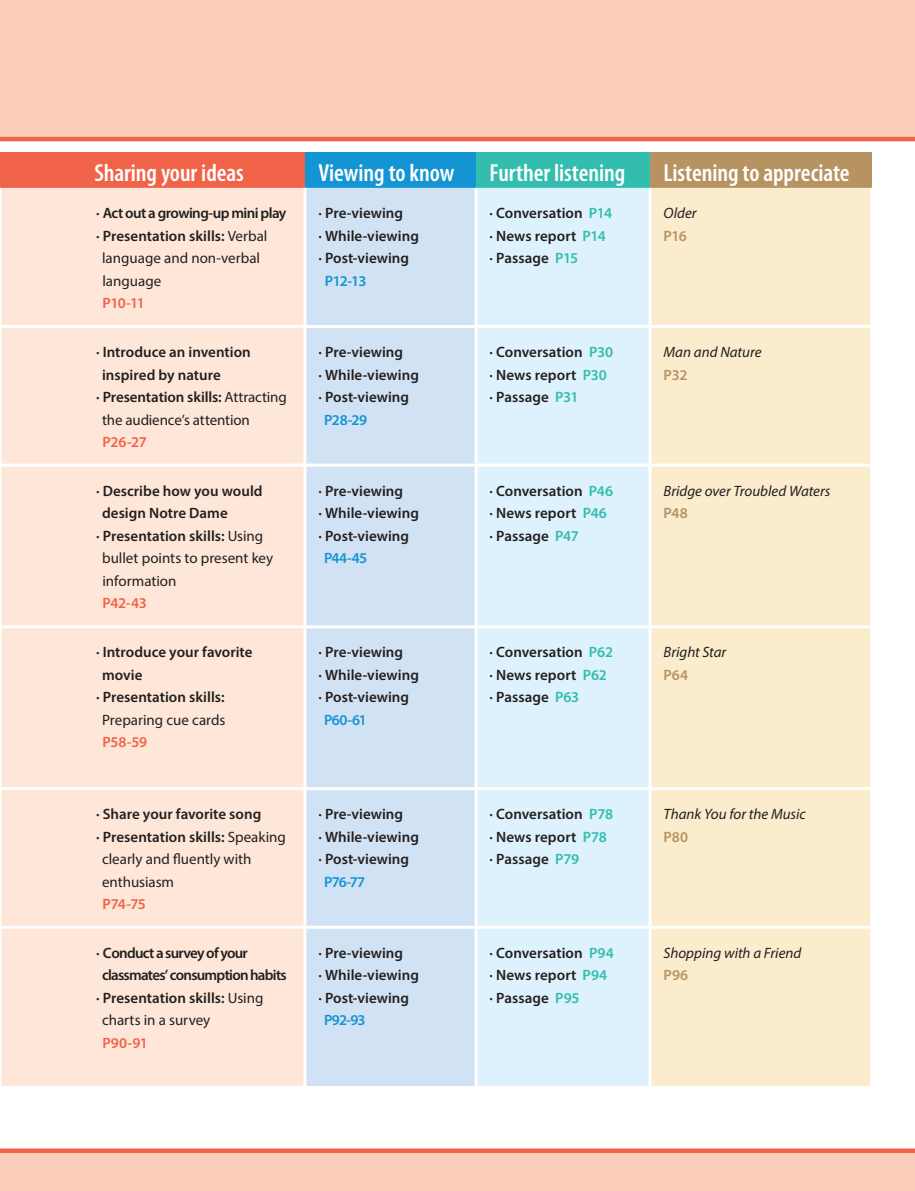
<style>
.page{position:relative;width:915px;height:1191px;background:#fff}
.page>*{position:absolute;margin:0;border:0;box-sizing:border-box;transform-origin:0 0}
.t1{font:600 condensed 24.75px "Myriad Pro";letter-spacing:-.005em;color:#fff}
.t2{font:600 15px/22.5px "Myriad Pro";color:#231f20}
.t3{font:15px "Myriad Pro";color:#231f20}
.t4{font:italic 15px "Myriad Pro";color:#231f20}
.t5{font:600 15px "Myriad Pro";letter-spacing:-.05em;color:#231f20}
.t6{font:600 15px "Myriad Pro";letter-spacing:-.02em;color:#f16348}
.t7{font:600 15px "Myriad Pro";letter-spacing:-.045em;color:#1394d3}
.t8{font:600 15px "Myriad Pro";letter-spacing:-.04em;color:#231f20}
.t9{font:600 15px "Myriad Pro";color:#b79362}
.s1{font-weight:400}
.s2{color:#32bdae}
</style>
<div class="page">
<div style="left:0;top:0;width:914px;height:1191px;background:#fbcdba"></div>
<div style="left:0;top:139px;width:914px;height:1009px;background:#fff"></div>
<hr style="left:0;top:137px;width:914px;height:4px;background:#f16348">
<div style="left:0;top:1148px;width:914px;height:5px;background:#f16348"></div>
<div style="left:0;top:153px;width:305px;height:35px;background:#f16348"></div>
<div style="left:305px;top:153px;width:171px;height:35px;background:#1394d3"></div>
<div style="left:476px;top:153px;width:173px;height:35px;background:#32bdae"></div>
<div style="left:649px;top:153px;width:222px;height:35px;background:#b79362"></div>
<div style="left:1px;top:188px;width:302px;height:898px;background:#fee7d8"></div>
<div style="left:306px;top:188px;width:168px;height:898px;background:#d1e2f4"></div>
<div style="left:477px;top:188px;width:171px;height:898px;background:#ddf2fc"></div>
<div style="left:651px;top:188px;width:218px;height:898px;background:#faeccd"></div>
<hr style="left:0;top:325px;width:305px;height:3px;background:#fff">
<hr style="left:305px;top:325px;width:171px;height:3px;background:#fff">
<hr style="left:476px;top:325px;width:173px;height:3px;background:#fff">
<hr style="left:649px;top:325px;width:223px;height:3px;background:#fff">
<hr style="left:0;top:463px;width:305px;height:3px;background:#fff">
<hr style="left:305px;top:463px;width:171px;height:3px;background:#fff">
<hr style="left:476px;top:463px;width:173px;height:3px;background:#fff">
<hr style="left:649px;top:463px;width:223px;height:3px;background:#fff">
<hr style="left:0;top:625px;width:305px;height:3px;background:#fff">
<hr style="left:305px;top:625px;width:171px;height:3px;background:#fff">
<hr style="left:476px;top:625px;width:173px;height:3px;background:#fff">
<hr style="left:649px;top:625px;width:223px;height:3px;background:#fff">
<hr style="left:0;top:787px;width:305px;height:3px;background:#fff">
<hr style="left:305px;top:787px;width:171px;height:3px;background:#fff">
<hr style="left:476px;top:787px;width:173px;height:3px;background:#fff">
<hr style="left:649px;top:787px;width:223px;height:3px;background:#fff">
<hr style="left:0;top:925px;width:305px;height:3px;background:#fff">
<hr style="left:305px;top:925px;width:171px;height:3px;background:#fff">
<hr style="left:476px;top:925px;width:173px;height:3px;background:#fff">
<hr style="left:649px;top:925px;width:223px;height:3px;background:#fff">
<h1 class="t1" style="left:94px;top:159px;width:151px">Sharing your ideas</h1>
<h1 class="t1" style="left:318px;top:159px;width:137px">Viewing to know</h1>
<h1 class="t1" style="left:489px;top:159px;width:137px">Further listening</h1>
<h1 class="t1" style="left:663px;top:159px;width:187px">Listening to appreciate</h1>
<p class="t8" style="left:96px;top:204px;width:192px">· Act out a growing-up mini play</p>
<p class="t2" style="left:96px;top:224px;width:173px">· Presentation skills: <span class="s1">Verbal</span></p>
<p class="t3" style="left:102px;top:249px;width:159px">language and non-verbal</p>
<p class="t3" style="left:102px;top:272px;width:60px">language</p>
<p class="t6" style="left:102px;top:294px;width:44px">P10-11</p>
<p class="t2" style="left:489px;top:202px;width:124px">· Conversation <span class="s2">P14 </span>· News report <span class="s2">P14 </span>· Passage <span class="s2">P15</span></p>
<p class="t4" style="left:663px;top:204px;width:35px">Older</p>
<p class="t2" style="left:318px;top:202px;width:102px">· Pre-viewing<br>· While-viewing · Post-viewing</p>
<p class="t7" style="left:324px;top:271px;width:43px">P12-13</p>
<p class="t9" style="left:663px;top:226px;width:25px">P16</p>
<p class="t2" style="left:96px;top:340px;width:156px">· Introduce an invention</p>
<p class="t2" style="left:102px;top:363px;width:120px">inspired by nature</p>
<p class="t2" style="left:96px;top:385px;width:192px">· Presentation skills: <span class="s1">Attracting</span></p>
<p class="t3" style="left:102px;top:410px;width:149px">the audience’s attention</p>
<p class="t6" style="left:102px;top:432px;width:46px">P26-27</p>
<p class="t2" style="left:96px;top:479px;width:168px">· Describe how you would</p>
<p class="t2" style="left:102px;top:501px;width:127px">design Notre Dame</p>
<p class="t2" style="left:96px;top:524px;width:169px">· Presentation skills: <span class="s1">Using</span></p>
<p class="t3" style="left:102px;top:549px;width:172px">bullet points to present key</p>
<p class="t3" style="left:102px;top:571px;width:76px">information</p>
<p class="t6" style="left:102px;top:593px;width:46px">P42-43</p>
<p class="t2" style="left:96px;top:641px;width:158px">· Introduce your favorite</p>
<p class="t2" style="left:102px;top:663px;width:42px">movie</p>
<p class="t2" style="left:96px;top:686px;width:130px">· Presentation skills:</p>
<p class="t3" style="left:102px;top:710px;width:125px">Preparing cue cards</p>
<p class="t6" style="left:102px;top:733px;width:46px">P58-59</p>
<p class="t2" style="left:96px;top:802px;width:167px">· Share your favorite song</p>
<p class="t2" style="left:96px;top:825px;width:191px">· Presentation skills: <span class="s1">Speaking</span></p>
<p class="t3" style="left:102px;top:850px;width:151px">clearly and fluently with</p>
<p class="t3" style="left:102px;top:872px;width:74px">enthusiasm</p>
<p class="t6" style="left:102px;top:894px;width:45px">P74-75</p>
<p class="t5" style="left:96px;top:943px;width:153px">· Conduct a survey of your</p>
<p class="t5" style="left:102px;top:965px;width:186px">classmates’ consumption habits</p>
<p class="t2" style="left:96px;top:986px;width:169px">· Presentation skills: <span class="s1">Using</span></p>
<p class="t3" style="left:102px;top:1011px;width:110px">charts in a survey</p>
<p class="t6" style="left:102px;top:1033px;width:47px">P90-91</p>
<p class="t2" style="left:318px;top:340px;width:102px">· Pre-viewing<br>· While-viewing · Post-viewing</p>
<p class="t7" style="left:324px;top:410px;width:45px">P28-29</p>
<p class="t2" style="left:318px;top:479px;width:102px">· Pre-viewing<br>· While-viewing · Post-viewing</p>
<p class="t7" style="left:324px;top:548px;width:44px">P44-45</p>
<p class="t2" style="left:318px;top:641px;width:102px">· Pre-viewing<br>· While-viewing · Post-viewing</p>
<p class="t7" style="left:324px;top:710px;width:44px">P60-61</p>
<p class="t2" style="left:318px;top:802px;width:102px">· Pre-viewing<br>· While-viewing · Post-viewing</p>
<p class="t7" style="left:324px;top:872px;width:43px">P76-77</p>
<p class="t2" style="left:318px;top:941px;width:102px">· Pre-viewing<br>· While-viewing · Post-viewing</p>
<p class="t7" style="left:324px;top:1010px;width:43px">P92-93</p>
<p class="t2" style="left:489px;top:340px;width:125px">· Conversation <span class="s2">P30 </span>· News report <span class="s2">P30 </span>· Passage <span class="s2">P31</span></p>
<p class="t4" style="left:663px;top:343px;width:99px">Man and Nature</p>
<p class="t9" style="left:663px;top:365px;width:25px">P32</p>
<p class="t2" style="left:489px;top:479px;width:125px">· Conversation <span class="s2">P46 </span>· News report <span class="s2">P46 </span>· Passage <span class="s2">P47</span></p>
<p class="t4" style="left:663px;top:481px;width:168px">Bridge over Troubled Waters</p>
<p class="t9" style="left:663px;top:503px;width:26px">P48</p>
<p class="t2" style="left:489px;top:641px;width:125px">· Conversation <span class="s2">P62 </span>· News report <span class="s2">P62 </span>· Passage <span class="s2">P63</span></p>
<p class="t4" style="left:663px;top:643px;width:64px">Bright Star</p>
<p class="t9" style="left:663px;top:665px;width:26px">P64</p>
<p class="t2" style="left:489px;top:802px;width:125px">· Conversation <span class="s2">P78 </span>· News report <span class="s2">P78 </span>· Passage <span class="s2">P79</span></p>
<p class="t4" style="left:663px;top:805px;width:144px">Thank You for the Music</p>
<p class="t9" style="left:663px;top:827px;width:26px">P80</p>
<p class="t2" style="left:489px;top:941px;width:126px">· Conversation <span class="s2">P94 </span>· News report <span class="s2">P94 </span>· Passage <span class="s2">P95</span></p>
<p class="t4" style="left:663px;top:943px;width:139px">Shopping with a Friend</p>
<p class="t9" style="left:663px;top:965px;width:26px">P96</p>
</div>
